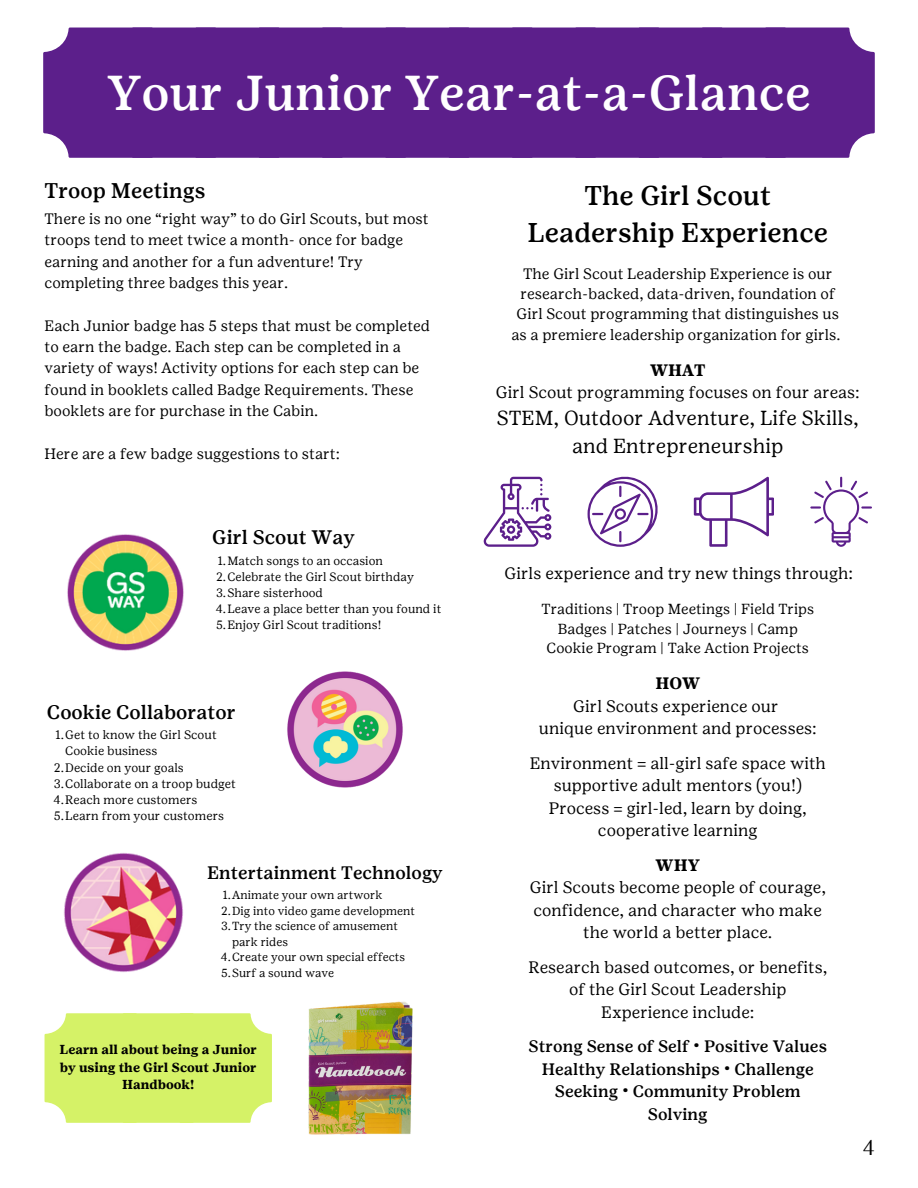
<style>
.page{position:relative;width:918px;height:1188px;background:#fff}
.page>*{position:absolute;margin:0;border:0;box-sizing:border-box;transform-origin:0 0}
.t1{font:500 48.75px "Girl Scout Text";color:#fff}
.t2{font:500 27px/37.2px "Girl Scout Text";color:#000;text-align:center}
.t3{font:500 21.15px "Girl Scout Text";color:#000}
.t4{font:300 21px "Girl Scout Display";color:#000}
.t5{font:20.25px/28.2px "Girl Scout Text";color:#000;text-align:center}
.t6{font:500 19.5px "Girl Scout Text";color:#000}
.t7{font:500 18px "Girl Scout Text";color:#000}
.t8{font:16.5px/22.5px "Girl Scout Text";color:#000;text-align:center}
.t9{font:500 16.5px/22.5px "Girl Scout Text";color:#000;text-align:center}
.t10{font:15px/21.3px "Girl Scout Text";color:#000}
.t11{font:14.55px "Girl Scout Text";color:#000}
.t12{font:700 12.9px/17.5px "Girl Scout Text";color:#000;text-align:center}
.t13{font:12.15px/16.2px "Girl Scout Text";color:#000}
.t14{font:12px "Girl Scout Text";color:#000}
.t15{font:11.7px/15.6px "Girl Scout Text";color:#000}
.s1{font-weight:700}
</style>
<div class="page">
<div style="left:43px;top:28px;width:832px;height:130px;background:#5c1f8b"></div>
<div style="left:45px;top:1013px;width:227px;height:109px;background:#d5f267"></div>
<img style="left:287px;top:671px;width:116px;height:117px">
<img style="left:67px;top:534px;width:117px;height:117px">
<img style="left:63px;top:852px;width:120px;height:121px">
<img style="left:308px;top:1001px;width:105px;height:134px">
<svg style="left:484px;top:477px;width:67px;height:69px"></svg>
<svg style="left:588px;top:477px;width:69px;height:69px"></svg>
<svg style="left:694px;top:477px;width:80px;height:69px"></svg>
<svg style="left:810px;top:477px;width:62px;height:69px"></svg>
<p class="t1" style="left:107px;top:64px;width:705px">Your Junior Year-at-a-Glance</p>
<p class="t3" style="left:45px;top:178px;width:163px">Troop Meetings</p>
<p class="t10" style="left:45px;top:208px;width:386px">There is no one “right way” to do Girl Scouts, but most troops tend to meet twice a month- once for badge earning and another for a fun adventure! Try completing three badges this year.</p>
<p class="t10" style="left:45px;top:315px;width:387px">Each Junior badge has 5 steps that must be completed to earn the badge. Each step can be completed in a variety of ways! Activity options for each step can be found in booklets called Badge Requirements. These booklets are for purchase in the Cabin.</p>
<p class="t10" style="left:45px;top:443px;width:297px">Here are a few badge suggestions to start:</p>
<p class="t6" style="left:212px;top:526px;width:144px">Girl Scout Way</p>
<p class="t14" style="left:218px;top:553px;width:167px">1.Match songs to an occasion</p>
<h2 class="t14" style="left:216px;top:569px;width:199px">2.Celebrate the Girl Scout birthday</h2>
<p class="t14" style="left:216px;top:585px;width:108px">3.Share sisterhood</p>
<h4 class="t14" style="left:216px;top:601px;width:227px">4.Leave a place better than you found it</h4>
<p class="t14" style="left:216px;top:617px;width:167px">5.Enjoy Girl Scout traditions!</p>
<p class="t6" style="left:47px;top:700px;width:191px">Cookie Collaborator</p>
<p class="t13" style="left:65px;top:727px;width:153px;text-indent:-10px">1.Get to know the Girl Scout<br>Cookie business</p>
<h1 class="t13" style="left:54px;top:759px;width:132px">2.Decide on your goals</h1>
<h3 class="t13" style="left:54px;top:776px;width:184px">3.Collaborate on a troop budget</h3>
<p class="t13" style="left:54px;top:792px;width:145px">4.Reach more customers</p>
<p class="t13" style="left:54px;top:808px;width:172px">5.Learn from your customers</p>
<h3 class="t7" style="left:207px;top:862px;width:237px">Entertainment Technology</h3>
<h3 class="t15" style="left:223px;top:887px;width:161px">1.Animate your own artwork</h3>
<p class="t15" style="left:221px;top:903px;width:196px">2.Dig into video game development</p>
<p class="t15" style="left:232px;top:918px;width:167px;text-indent:-11px">3.Try the science of amusement park rides</p>
<p class="t15" style="left:221px;top:949px;width:186px">4.Create your own special effects</p>
<p class="t15" style="left:221px;top:965px;width:115px">5.Surf a sound wave</p>
<p class="t12" style="left:60px;top:1041px;width:199px">Learn all about being a Junior by using the Girl Scout Junior<br>Handbook!</p>
<p class="t2" style="left:527px;top:177px;width:302px">The Girl Scout<br>Leadership Experience</p>
<p class="t10" style="left:511px;top:263px;width:331px;line-height:20.2px;text-align:center">The Girl Scout Leadership Experience is our research-backed, data-driven, foundation of Girl Scout programming that distinguishes us as a premiere leadership organization for girls.</p>
<p class="t8" style="left:496px;top:358px;width:365px"><span class="s1">WHAT<br></span>Girl Scout programming focuses on four areas:</p>
<p class="t5" style="left:497px;top:404px;width:363px">STEM, Outdoor Adventure, Life Skills, and Entrepreneurship</p>
<p class="t8" style="left:505px;top:561px;width:350px">Girls experience and try new things through:</p>
<h5 class="t11" style="left:542px;top:601px;width:274px">Traditions | Troop Meetings | Field Trips</h5>
<p class="t11" style="left:558px;top:620px;width:242px">Badges | Patches | Journeys | Camp</p>
<p class="t11" style="left:547px;top:639px;width:264px">Cookie Program | Take Action Projects</p>
<p class="t8" style="left:539px;top:672px;width:279px"><span class="s1">HOW<br></span>Girl Scouts experience our<br>unique environment and processes:</p>
<p class="t8" style="left:530px;top:751px;width:298px">Environment = all-girl safe space with supportive adult mentors (you!)<br>Process = girl-led, learn by doing, cooperative learning</p>
<p class="t8" style="left:530px;top:853px;width:297px"><span class="s1">WHY<br></span>Girl Scouts become people of courage, confidence, and character who make the world a better place.</p>
<p class="t8" style="left:528px;top:955px;width:300px">Research based outcomes, or benefits, of the Girl Scout Leadership<br>Experience include:</p>
<p class="t9" style="left:529px;top:1035px;width:300px">Strong Sense of Self • Positive Values<br>Healthy Relationships • Challenge<br>Seeking • Community Problem<br>Solving</p>
<p class="t4" style="left:863px;top:1135px;width:13px">4</p>
</div>
